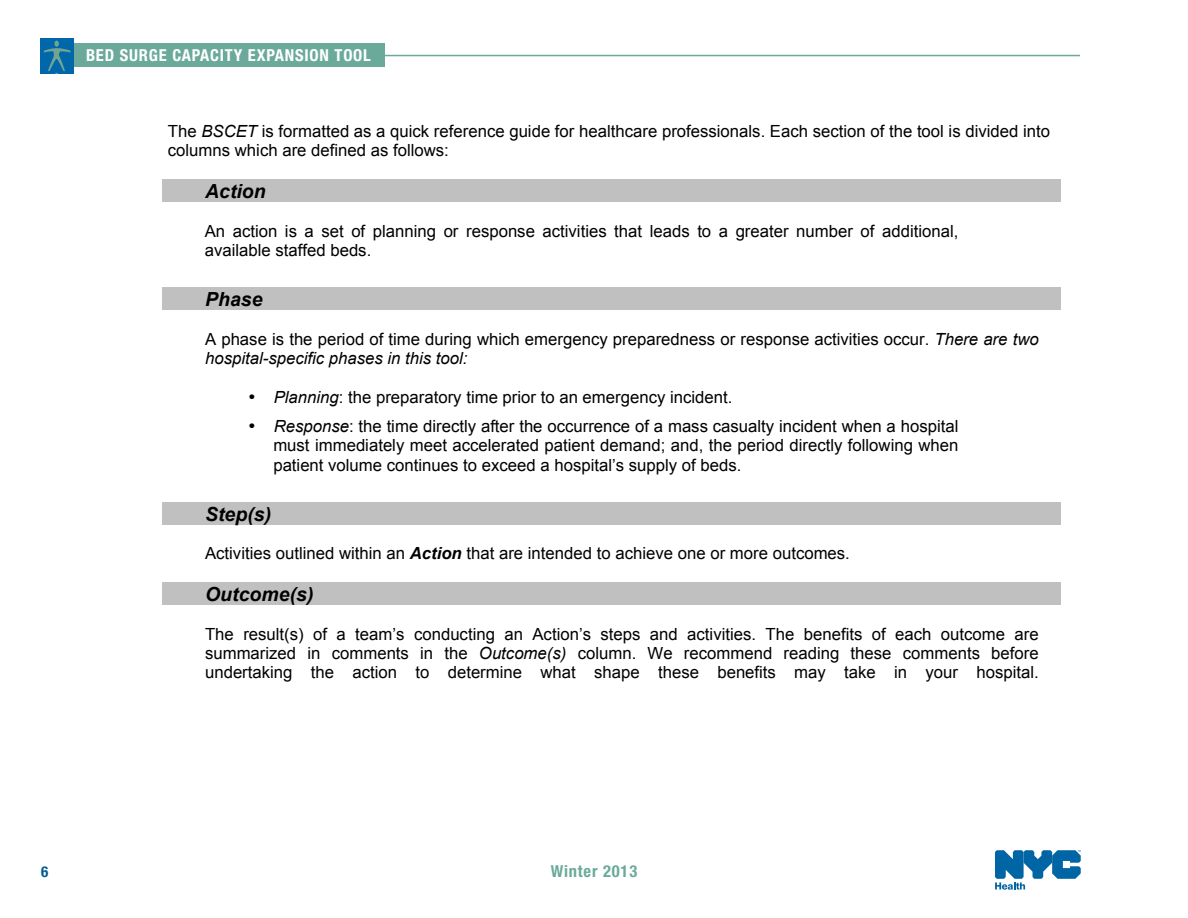
<style>
.page{position:relative;width:1188px;height:918px;background:#fff}
.page>*{position:absolute;margin:0;border:0;box-sizing:border-box;transform-origin:0 0}
.t1{font:italic 700 19.35px "Arial";letter-spacing:.005em;color:#000}
.t2{font:16.8px/19.4px "Arial";color:#000}
.t3{font:700 condensed 16.5px "Helvetica Neue";letter-spacing:.05em;color:#fff}
.t4{font:700 condensed 16.5px "Helvetica Neue";letter-spacing:.05em;color:#6baa9a}
.t5{font:700 condensed 15px "Helvetica Neue";color:#005c91}
.s1{font-style:italic}
.s2{font-weight:700;font-style:italic}
</style>
<div class="page">
<hr style="left:107px;top:55px;width:973px;height:1px;background:#6baa9a">
<div style="left:62px;top:43px;width:323px;height:23px;background:#6baa9a"></div>
<div style="left:40px;top:38px;width:34px;height:35px;background:#0067aa"></div>
<svg style="left:44px;top:41px;width:27px;height:33px"></svg>
<svg style="left:995px;top:850px;width:86px;height:40px"></svg>
<div style="left:162px;top:180px;width:899px;height:22px;background:#c0c0c0"></div>
<div style="left:162px;top:288px;width:899px;height:22px;background:#c0c0c0"></div>
<div style="left:162px;top:502px;width:899px;height:23px;background:#c0c0c0"></div>
<div style="left:162px;top:582px;width:899px;height:23px;background:#c0c0c0"></div>
<p class="t3" style="left:86px;top:49px;width:286px">BED SURGE CAPACITY EXPANSION TOOL</p>
<p class="t2" style="left:168px;top:122px;width:884px">The <span class="s1">BSCET</span> is formatted as a quick reference guide for healthcare professionals. Each section of the tool is divided into columns which are defined as follows:</p>
<p class="t1" style="left:205px;top:180px;width:62px">Action</p>
<p class="t2" style="left:205px;top:221px;width:755px">An action is a set of planning or response activities that leads to a greater number of additional, available staffed beds.</p>
<p class="t1" style="left:205px;top:289px;width:59px">Phase</p>
<p class="t2" style="left:205px;top:329px;width:835px">A phase is the period of time during which emergency preparedness or response activities occur. <span class="s1">There are two hospital-specific phases in this tool:</span></p>
<p class="t2" style="left:248px;top:388px;width:486px">• <span class="s1">Planning</span>: the preparatory time prior to an emergency incident.</p>
<p class="t2" style="left:273px;top:416px;width:687px;text-align:justify;text-indent:-25px">• <span class="s1">Response</span>: the time directly after the occurrence of a mass casualty incident when a hospital must immediately meet accelerated patient demand; and, the period directly following when patient volume continues to exceed a hospital’s supply of beds.</p>
<p class="t1" style="left:205px;top:503px;width:68px">Step(s)</p>
<p class="t2" style="left:205px;top:544px;width:646px">Activities outlined within an <span class="s2">Action</span> that are intended to achieve one or more outcomes.</p>
<p class="t1" style="left:205px;top:583px;width:110px">Outcome(s)</p>
<p class="t2" style="left:205px;top:624px;width:835px;text-align:justify">The result(s) of a team’s conducting an Action’s steps and activities. The benefits of each outcome are summarized in comments in the <span class="s1">Outcome(s)</span> column. We recommend reading these comments before undertaking the action to determine what shape these benefits may take in your hospital.</p>
<p class="t5" style="left:41px;top:866px;width:9px">6</p>
<p class="t4" style="left:551px;top:866px;width:88px">Winter 2013</p>
</div>
